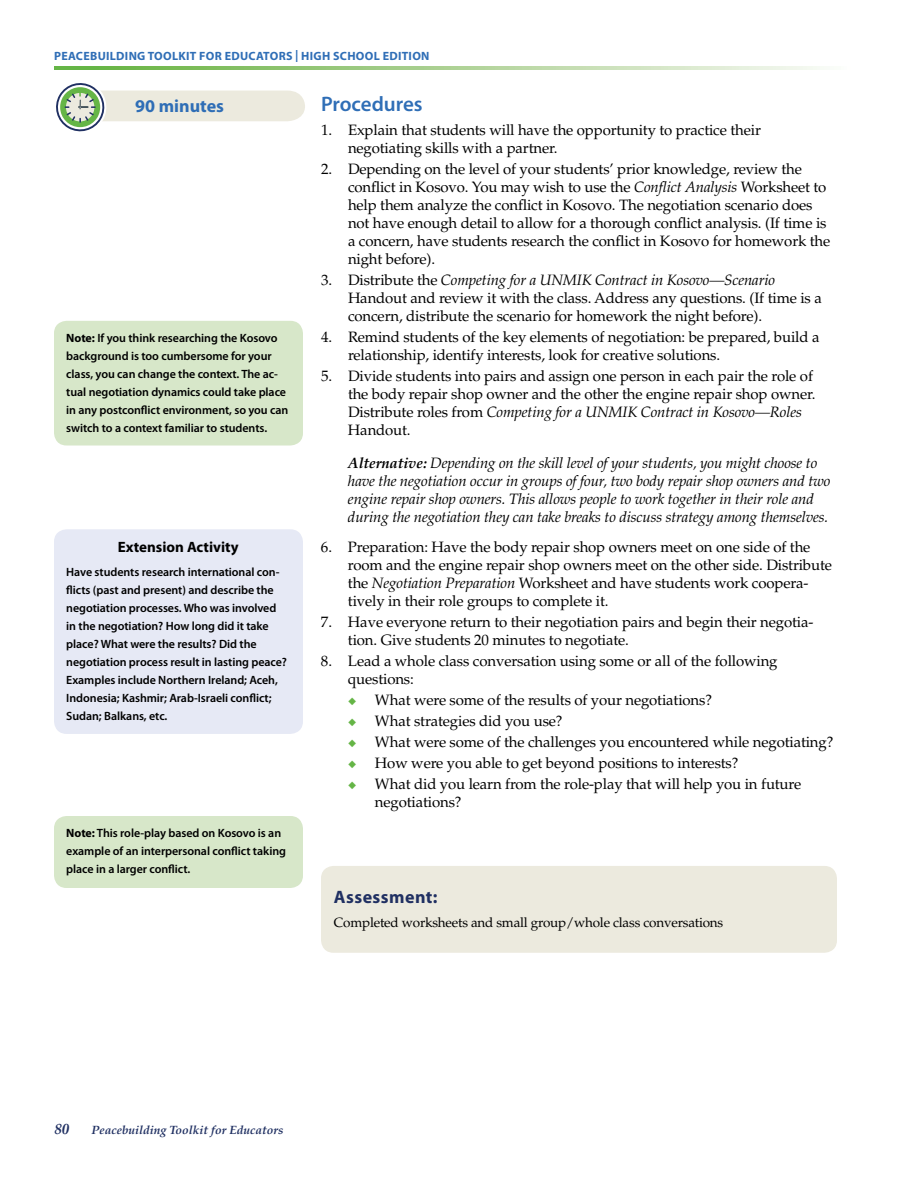
<style>
.page{position:relative;width:918px;height:1188px;background:#fff}
.page>*{position:absolute;margin:0;border:0;box-sizing:border-box;transform-origin:0 0}
.t1{font:600 21px "Myriad Pro";color:#2f6eb6}
.t2{font:700 18px "Myriad Pro";color:#203062}
.t3{font:700 18px "Myriad Pro";color:#2f6eb6}
.t4{font:15px/18px "Palatino LT Std";letter-spacing:-.01em;color:#000}
.t5{font:italic 15px/18px "Palatino LT Std";letter-spacing:-.01em;color:#000}
.t6{font:700 15px "Myriad Pro";color:#000}
.t7{font:italic 700 15px "Palatino LT Std";color:#203062}
.t8{font:13.5px "Palatino LT Std";letter-spacing:-.015em;color:#000}
.t9{font:600 12px/18px "Myriad Pro";letter-spacing:-.005em;color:#000}
.t10{font:700 12px "Myriad Pro";letter-spacing:.025em;color:#2f6eb6}
.t11{font:italic 700 12px "Palatino LT Std";color:#203062}
.s1{font-style:italic}
.s2{font-weight:700}
.s3{color:#65b546}
</style>
<div class="page">
<svg style="left:54px;top:66px;width:766px;height:3px;background:#aad293"></svg>
<div style="left:54px;top:529px;width:249px;height:205px;background:#e6e9f5;border-radius:13px"></div>
<div style="left:54px;top:321px;width:249px;height:125px;background:#d7e7c9;border-radius:13px"></div>
<div style="left:54px;top:816px;width:249px;height:72px;background:#d7e7c9;border-radius:13px"></div>
<svg style="left:56px;top:83px;width:249px;height:49px"></svg>
<div style="left:321px;top:866px;width:516px;height:87px;background:#eceade;border-radius:13px"></div>
<p class="t10" style="left:54px;top:48px;width:377px">PEACEBUILDING TOOLKIT FOR EDUCATORS | HIGH SCHOOL EDITION</p>
<h1 class="t1" style="left:321px;top:91px;width:103px">Procedures</h1>
<p class="t4" style="left:348px;top:121px;width:414px;text-indent:-27px">1. Explain that students will have the opportunity to practice their negotiating skills with a partner.</p>
<p class="t4" style="left:348px;top:160px;width:484px;text-indent:-27px">2. Depending on the level of your students’ prior knowledge, review the conflict in Kosovo. You may wish to use the <span class="s1">Conflict Analysis</span> Worksheet to help them analyze the conflict in Kosovo. The negotiation scenario does not have enough detail to allow for a thorough conflict analysis. (If time is a concern, have students research the conflict in Kosovo for homework the night before).</p>
<p class="t4" style="left:348px;top:271px;width:475px;text-indent:-27px">3. Distribute the <span class="s1">Competing for a UNMIK Contract in Kosovo—Scenario<br></span>Handout and review it with the class. Address any questions. (If time is a concern, distribute the scenario for homework the night before).</p>
<p class="t4" style="left:348px;top:328px;width:473px;text-indent:-27px">4. Remind students of the key elements of negotiation: be prepared, build a relationship, identify interests, look for creative solutions.</p>
<p class="t4" style="left:348px;top:367px;width:469px;text-indent:-27px">5. Divide students into pairs and assign one person in each pair the role of the body repair shop owner and the other the engine repair shop owner.<br>Distribute roles from <span class="s1">Competing for a UNMIK Contract in Kosovo—Roles </span>Handout.</p>
<p class="t5" style="left:348px;top:454px;width:484px"><span class="s2">Alternative:</span> Depending on the skill level of your students, you might choose to have the negotiation occur in groups of four, two body repair shop owners and two engine repair shop owners. This allows people to work together in their role and during the negotiation they can take breaks to discuss strategy among themselves.</p>
<p class="t4" style="left:348px;top:538px;width:485px;text-indent:-27px">6. Preparation: Have the body repair shop owners meet on one side of the room and the engine repair shop owners meet on the other side. Distribute the <span class="s1">Negotiation Preparation</span> Worksheet and have students work coopera&shy;tively in their role groups to complete it.</p>
<p class="t4" style="left:348px;top:613px;width:467px;text-indent:-27px">7. Have everyone return to their negotiation pairs and begin their negotia&shy;tion. Give students 20 minutes to negotiate.</p>
<p class="t4" style="left:348px;top:652px;width:431px;text-indent:-27px">8. Lead a whole class conversation using some or all of the following questions:</p>
<p class="t4" style="left:348px;top:691px;width:366px"><span class="s3">◆</span> What were some of the results of your negotiations?</p>
<p class="t4" style="left:348px;top:712px;width:216px"><span class="s3">◆</span> What strategies did you use?</p>
<p class="t4" style="left:348px;top:733px;width:487px"><span class="s3">◆</span> What were some of the challenges you encountered while negotiating?</p>
<p class="t4" style="left:348px;top:754px;width:392px"><span class="s3">◆</span> How were you able to get beyond positions to interests?</p>
<p class="t4" style="left:375px;top:775px;width:428px;text-indent:-27px"><span class="s3">◆</span> What did you learn from the role-play that will help you in future negotiations?</p>
<p class="t3" style="left:135px;top:94px;width:90px">90 MINUTES</p>
<p class="t9" style="left:66px;top:329px;width:224px"><span class="s2">NOTE:</span> If you think researching the Kosovo background is too cumbersome for your class, you can change the context. The ac&shy;tual negotiation dynamics could take place in any postconflict environment, so you can switch to a context familiar to students.</p>
<p class="t6" style="left:118px;top:537px;width:122px">EXTENSION ACTIVITY</p>
<p class="t9" style="left:66px;top:563px;width:222px">Have students research international con&shy;flicts (past and present) and describe the negotiation processes. Who was involved in the negotiation? How long did it take place? What were the results? Did the negotiation process result in lasting peace?<br>Examples include Northern Ireland; Aceh, Indonesia; Kashmir; Arab-Israeli conflict; Sudan; Balkans, etc.</p>
<p class="t9" style="left:66px;top:824px;width:221px"><span class="s2">NOTE:</span> This role-play based on Kosovo is an example of an interpersonal conflict taking place in a larger conflict.</p>
<p class="t2" style="left:334px;top:885px;width:105px">ASSESSMENT:</p>
<p class="t8" style="left:334px;top:914px;width:391px">Completed worksheets and small group/whole class conversations</p>
<p class="t7" style="left:54px;top:1120px;width:16px">80</p>
<p class="t11" style="left:92px;top:1123px;width:194px">Peacebuilding Toolkit for Educators</p>
</div>
